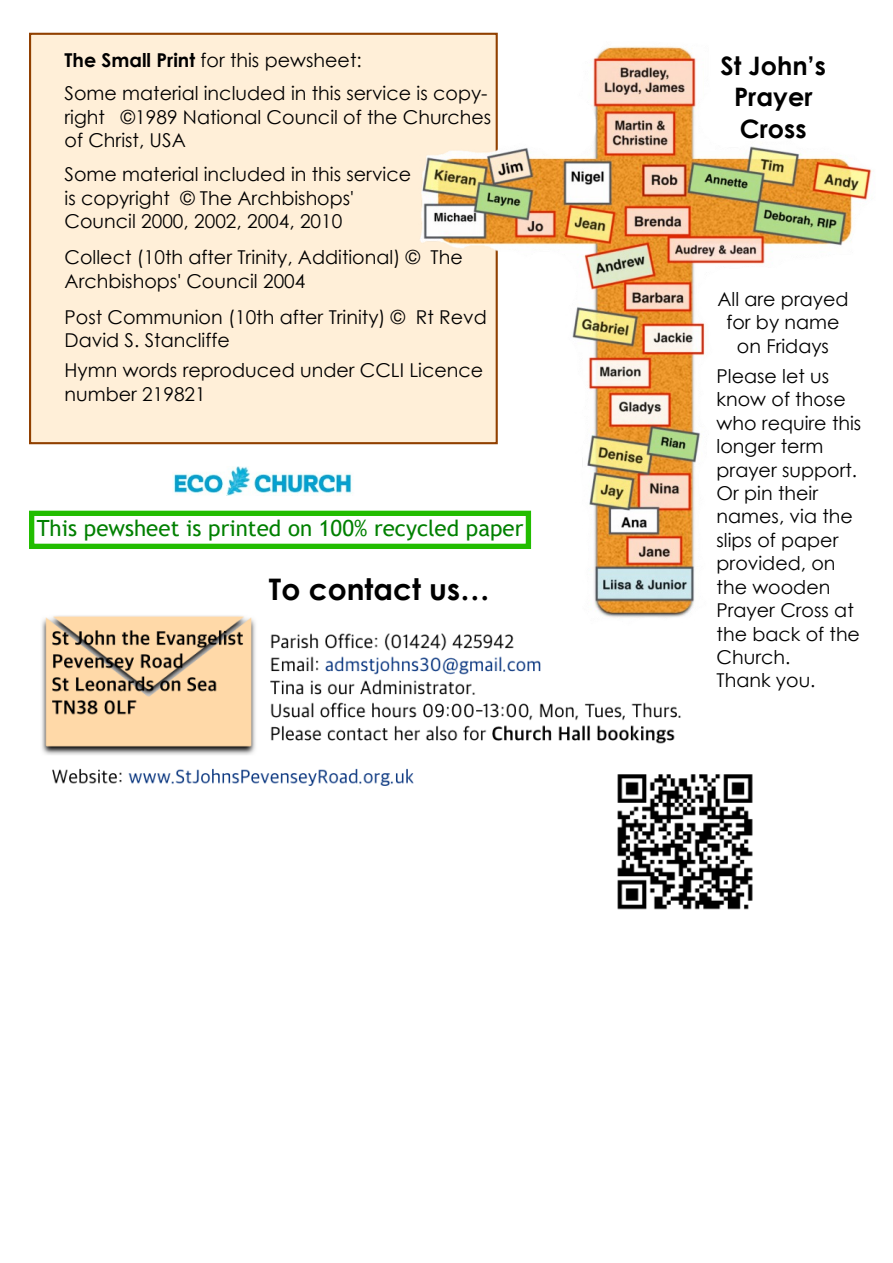
<style>
.page{position:relative;width:893px;height:1263px;background:#fff}
.page>*{position:absolute;margin:0;border:0;box-sizing:border-box;transform-origin:0 0}
.t1{font:700 29.7px "Century Gothic";color:#000}
.t2{font:700 25.5px/31.2px "Century Gothic";color:#000;text-align:center}
.t3{font:22.35px "Trebuchet MS";color:#008000}
.t4{font:19.05px/23.4px "Century Gothic";color:#000}
.s1{font-weight:700}
</style>
<div class="page">
<img style="left:42px;top:615px;width:711px;height:295px">
<div style="left:29px;top:33px;width:469px;height:411px;background:#ffefd8;border:2px solid #914000"></div>
<div style="left:29px;top:511px;width:502px;height:38px;border:5px solid #22bd00"></div>
<img style="left:173px;top:467px;width:179px;height:28px">
<img style="left:416px;top:41px;width:456px;height:586px">
<div style="left:39px;top:800px;width:526px;height:173px;background:#fff"></div>
<p class="t4" style="left:65px;top:45px;width:425px;line-height:33.6px"><span class="s1">The Small Print</span> for this pewsheet:<br>Some material included in this service is copy-</p>
<p class="t4" style="left:65px;top:107px;width:428px">right ©1989 National Council of the Churches of Christ, USA</p>
<p class="t4" style="left:65px;top:164px;width:348px">Some material included in this service is copyright © The Archbishops'<br>Council 2000, 2002, 2004, 2010</p>
<p class="t4" style="left:65px;top:247px;width:400px">Collect (10th after Trinity, Additional) © The<br>Archbishops' Council 2004</p>
<p class="t4" style="left:65px;top:307px;width:424px">Post Communion (10th after Trinity) © Rt Revd<br>David S. Stancliffe</p>
<p class="t4" style="left:65px;top:360px;width:420px">Hymn words reproduced under CCLI Licence number 219821</p>
<p class="t3" style="left:37px;top:519px;width:488px">This pewsheet is printed on 100% recycled paper</p>
<h1 class="t1" style="left:269px;top:577px;width:222px">To contact us…</h1>
<h2 class="t2" style="left:721px;top:53px;width:107px">St John’s<br>Prayer<br>Cross</h2>
<p class="t4" style="left:717px;top:289px;width:133px;text-align:center">All are prayed for by name on Fridays</p>
<p class="t4" style="left:716px;top:366px;width:146px">Please let us know of those who require this longer term prayer support.<br>Or pin their names, via the slips of paper provided, on the wooden<br>Prayer Cross at the back of the<br>Church.<br>Thank you.</p>
</div>
